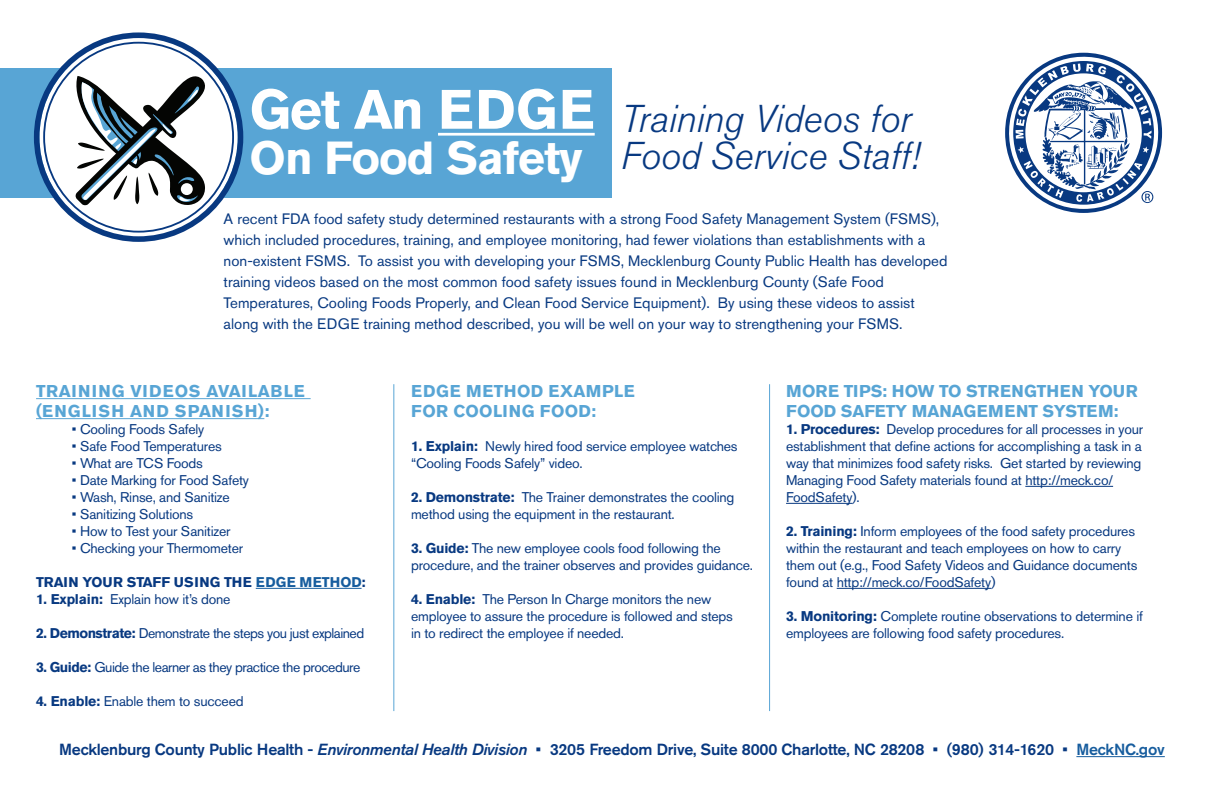
<style>
.page{position:relative;width:1224px;height:792px;background:#fff}
.page>*{position:absolute;margin:0;border:0;box-sizing:border-box;transform-origin:0 0}
.t1{font:700 55px "Akzidenz Grotesk Pro";letter-spacing:-.005em;color:#fff}
.t2{font:700 46px "Akzidenz Grotesk Pro";letter-spacing:-.02em;color:#fff}
.t3{font:italic 300 38.5px "Akzidenz Grotesk Pro";color:#083981}
.t4{font:700 17px/20px "Akzidenz Grotesk Pro";letter-spacing:-.005em;color:#58a5d5}
.t5{font:700 17px "Akzidenz Grotesk Pro";letter-spacing:.035em;color:#58a5d5}
.t6{font:700 17px "Akzidenz Grotesk Pro";letter-spacing:.075em;color:#58a5d5}
.t7{font:700 17px "Akzidenz Grotesk Pro";letter-spacing:.015em;color:#58a5d5}
.t8{font:500 16px "Akzidenz Grotesk Pro";letter-spacing:-.015em;color:#083981}
.t9{font:15px/21px "Akzidenz Grotesk Pro";color:#083981}
.t10{font:14px/17px "Akzidenz Grotesk Pro";letter-spacing:-.015em;color:#083981}
.t11{font:14px "Akzidenz Grotesk Pro";letter-spacing:-.035em;color:#083981}
.t12{font:700 14px "Akzidenz Grotesk Pro";letter-spacing:-.005em;color:#083981}
.s1{color:#175d9e}
.s2{font-weight:700}
.s3{font-style:italic}
</style>
<div class="page">
<div style="left:0;top:69px;width:612px;height:129px;background:#58a5d5"></div>
<hr style="left:1076px;top:756px;width:89px;height:1px;background:#175d9e">
<hr style="left:438px;top:133px;width:157px;height:3px;background:#fff">
<hr style="left:36px;top:398px;width:275px;height:1px;background:#58a5d5">
<hr style="left:36px;top:418px;width:228px;height:1px;background:#58a5d5">
<hr style="left:256px;top:588px;width:106px;height:1px;background:#175d9e">
<hr style="left:1025px;top:486px;width:88px;height:1px;background:#083981">
<hr style="left:786px;top:503px;width:66px;height:1px;background:#083981">
<hr style="left:837px;top:588px;width:154px;height:1px;background:#083981">
<svg style="left:39px;top:38px;width:199px;height:198px"></svg>
<svg style="left:72px;top:67px;width:142px;height:139px;background:#aaafb2"></svg>
<div style="left:34px;top:32px;width:209px;height:210px;border:6px solid #083981;border-radius:50%"></div>
<hr style="left:393px;top:384px;width:1px;height:327px;background:#58a5d5">
<hr style="left:769px;top:384px;width:1px;height:327px;background:#58a5d5">
<svg style="left:1005px;top:52px;width:158px;height:161px"></svg>
<p class="t1" style="left:250px;top:74px;width:346px">Get An EDGE</p>
<p class="t2" style="left:250px;top:128px;width:334px">On Food Safety</p>
<p class="t3" style="left:621px;top:94px;width:292px">Training Videos for</p>
<p class="t3" style="left:621px;top:131px;width:301px">Food Service Staff!</p>
<p class="t9" style="left:224px;top:208px;width:725px">A recent FDA food safety study determined restaurants with a strong Food Safety Management System (FSMS), which included procedures, training, and employee monitoring, had fewer violations than establishments with a non-existent FSMS. To assist you with developing your FSMS, Mecklenburg County Public Health has developed training videos based on the most common food safety issues found in Mecklenburg County (Safe Food</p>
<p class="t9" style="left:224px;top:292px;width:693px">Temperatures, Cooling Foods Properly, and Clean Food Service Equipment). By using these videos to assist along with the EDGE training method described, you will be well on your way to strengthening your FSMS.</p>
<p class="t5" style="left:36px;top:380px;width:270px">TRAINING VIDEOS AVAILABLE</p>
<p class="t6" style="left:36px;top:400px;width:235px">(ENGLISH AND SPANISH):</p>
<p class="t10" style="left:72px;top:421px;width:134px">• Cooling Foods Safely</p>
<p class="t10" style="left:72px;top:438px;width:151px">• Safe Food Temperatures</p>
<p class="t10" style="left:72px;top:455px;width:133px">• What are TCS Foods</p>
<p class="t10" style="left:72px;top:472px;width:179px">• Date Marking for Food Safety</p>
<p class="t10" style="left:72px;top:489px;width:159px">• Wash, Rinse, and Sanitize</p>
<p class="t10" style="left:72px;top:506px;width:123px">• Sanitizing Solutions</p>
<p class="t10" style="left:72px;top:523px;width:160px">• How to Test your Sanitizer</p>
<p class="t10" style="left:72px;top:540px;width:173px">• Checking your Thermometer</p>
<p class="t12" style="left:36px;top:573px;width:331px">TRAIN YOUR STAFF USING THE <span class="s1">EDGE METHOD</span>:</p>
<p class="t10" style="left:36px;top:591px;width:196px"><span class="s2">1. Explain:</span> Explain how it’s done</p>
<p class="t11" style="left:36px;top:624px;width:330px"><span class="s2">2. Demonstrate:</span> Demonstrate the steps you just explained</p>
<p class="t11" style="left:36px;top:658px;width:326px"><span class="s2">3. Guide:</span> Guide the learner as they practice the procedure</p>
<p class="t10" style="left:36px;top:693px;width:209px"><span class="s2">4. Enable:</span> Enable them to succeed</p>
<p class="t5" style="left:411px;top:380px;width:225px">EDGE METHOD EXAMPLE</p>
<p class="t7" style="left:411px;top:400px;width:186px">FOR COOLING FOOD:</p>
<p class="t10" style="left:411px;top:438px;width:328px"><span class="s2">1. Explain:</span> Newly hired food service employee watches</p>
<p class="t10" style="left:411px;top:455px;width:173px">“Cooling Foods Safely” video.</p>
<p class="t10" style="left:411px;top:489px;width:325px"><span class="s2">2. Demonstrate:</span> The Trainer demonstrates the cooling method using the equipment in the restaurant.</p>
<p class="t10" style="left:411px;top:540px;width:311px"><span class="s2">3. Guide:</span> The new employee cools food following the</p>
<p class="t10" style="left:411px;top:557px;width:344px">procedure, and the trainer observes and provides guidance.</p>
<p class="t10" style="left:411px;top:591px;width:302px"><span class="s2">4. Enable:</span> The Person In Charge monitors the new</p>
<p class="t10" style="left:411px;top:608px;width:323px">employee to assure the procedure is followed and steps</p>
<p class="t10" style="left:411px;top:625px;width:215px">in to redirect the employee if needed.</p>
<p class="t4" style="left:786px;top:381px;width:353px">MORE TIPS: HOW TO STRENGTHEN YOUR<br>FOOD SAFETY MANAGEMENT SYSTEM:</p>
<p class="t10" style="left:786px;top:421px;width:359px"><span class="s2">1. Procedures:</span> Develop procedures for all processes in your establishment that define actions for accomplishing a task in a way that minimizes food safety risks. Get started by reviewing Managing Food Safety materials found at http://meck.co/ FoodSafety).</p>
<p class="t10" style="left:786px;top:523px;width:353px"><span class="s2">2. Training:</span> Inform employees of the food safety procedures within the restaurant and teach employees on how to carry them out (e.g., Food Safety Videos and Guidance documents found at http://meck.co/FoodSafety)</p>
<p class="t10" style="left:786px;top:608px;width:358px"><span class="s2">3. Monitoring:</span> Complete routine observations to determine if employees are following food safety procedures.</p>
<p class="t8" style="left:59px;top:739px;width:1107px">Mecklenburg County Public Health - <span class="s3">Environmental Health Division</span> • 3205 Freedom Drive, Suite 8000 Charlotte, NC 28208 • (980) 314-1620 • <span class="s1">MeckNC.gov</span></p>
</div>
